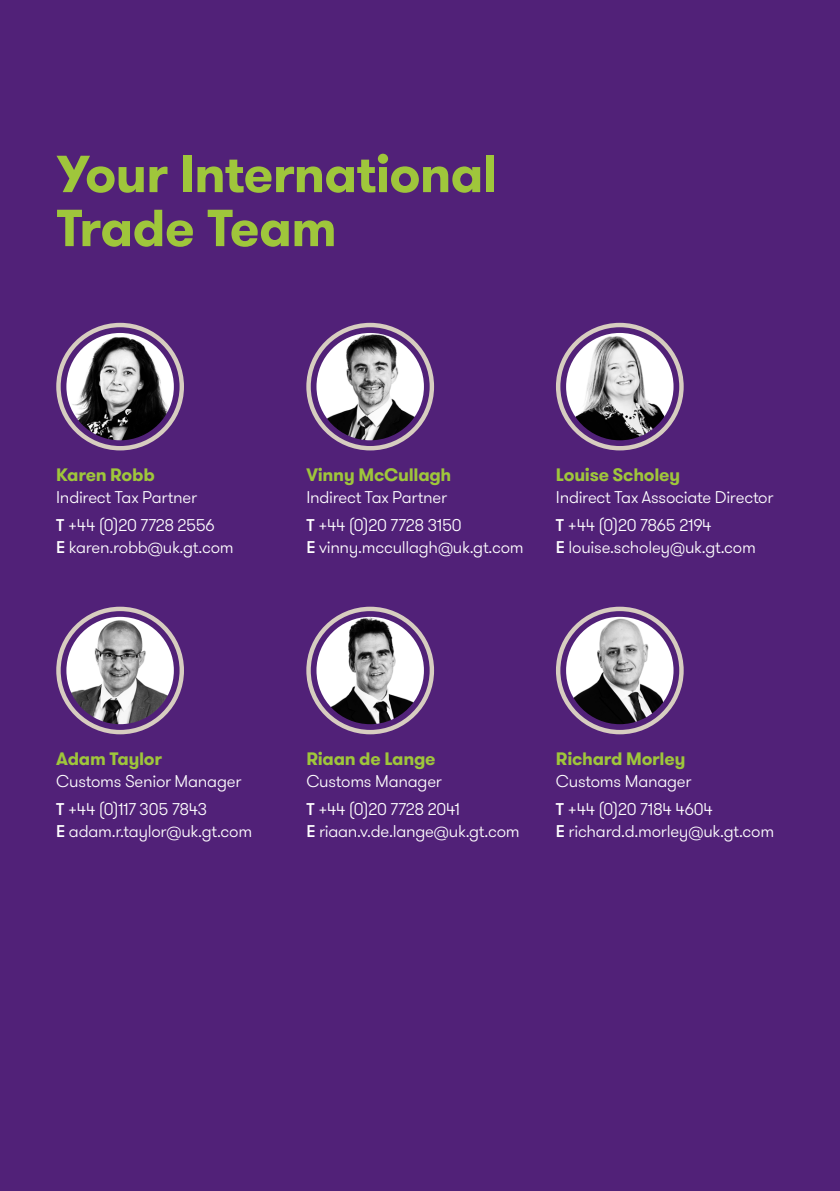
<style>
.page{position:relative;width:840px;height:1191px;background:#fff}
.page>*{position:absolute;margin:0;border:0;box-sizing:border-box;transform-origin:0 0}
.t1{font:700 52px/54px "GT Walsheim Pro";letter-spacing:-.015em;color:#9fc63b}
.t2{font:700 18px "GT Walsheim Pro";letter-spacing:-.015em;color:#9fc63b}
.t3{font:300 17px/27.6px "GT Walsheim Pro";letter-spacing:-.015em;color:#fff}
.s1{font-weight:500}
</style>
<div class="page">
<div style="left:0;top:0;width:839px;height:1191px;background:#512178"></div>
<svg style="left:56px;top:323px;width:128px;height:127px"></svg>
<svg style="left:306px;top:323px;width:128px;height:127px"></svg>
<svg style="left:556px;top:323px;width:127px;height:127px"></svg>
<svg style="left:56px;top:606px;width:128px;height:128px"></svg>
<svg style="left:306px;top:606px;width:128px;height:128px"></svg>
<svg style="left:556px;top:606px;width:127px;height:128px"></svg>
<h1 class="t1" style="left:56px;top:147px;width:442px">Your International<br>Trade Team</h1>
<p class="t2" style="left:56px;top:463px;width:100px">Karen Robb</p>
<p class="t3" style="left:56px;top:484px;width:160px">Indirect Tax Partner<br><span class="s1">T</span> +44 (0)20 7728 2556</p>
<p class="t3" style="left:56px;top:533px;width:179px"><span class="s1">E</span> karen.robb@uk.gt.com</p>
<p class="t2" style="left:306px;top:463px;width:146px">Vinny McCullagh</p>
<p class="t3" style="left:306px;top:484px;width:157px">Indirect Tax Partner<br><span class="s1">T</span> +44 (0)20 7728 3150</p>
<p class="t3" style="left:306px;top:533px;width:219px"><span class="s1">E</span> vinny.mccullagh@uk.gt.com</p>
<p class="t2" style="left:555px;top:463px;width:126px">Louise Scholey</p>
<p class="t3" style="left:555px;top:484px;width:219px">Indirect Tax Associate Director<br><span class="s1">T</span> +44 (0)20 7865 2194</p>
<p class="t3" style="left:555px;top:533px;width:201px"><span class="s1">E</span> louise.scholey@uk.gt.com</p>
<p class="t2" style="left:56px;top:747px;width:107px">Adam Taylor</p>
<p class="t3" style="left:56px;top:767px;width:186px">Customs Senior Manager<br><span class="s1">T</span> +44 (0)117 305 7843</p>
<p class="t3" style="left:56px;top:817px;width:197px"><span class="s1">E</span> adam.r.taylor@uk.gt.com</p>
<p class="t2" style="left:306px;top:747px;width:131px">Riaan de Lange</p>
<p class="t3" style="left:306px;top:767px;width:155px">Customs Manager<br><span class="s1">T</span> +44 (0)20 7728 2041</p>
<p class="t3" style="left:306px;top:817px;width:215px"><span class="s1">E</span> riaan.v.de.lange@uk.gt.com</p>
<p class="t2" style="left:555px;top:747px;width:131px">Richard Morley</p>
<p class="t3" style="left:555px;top:767px;width:158px">Customs Manager<br><span class="s1">T</span> +44 (0)20 7184 4604</p>
<p class="t3" style="left:555px;top:817px;width:220px"><span class="s1">E</span> richard.d.morley@uk.gt.com</p>
</div>
